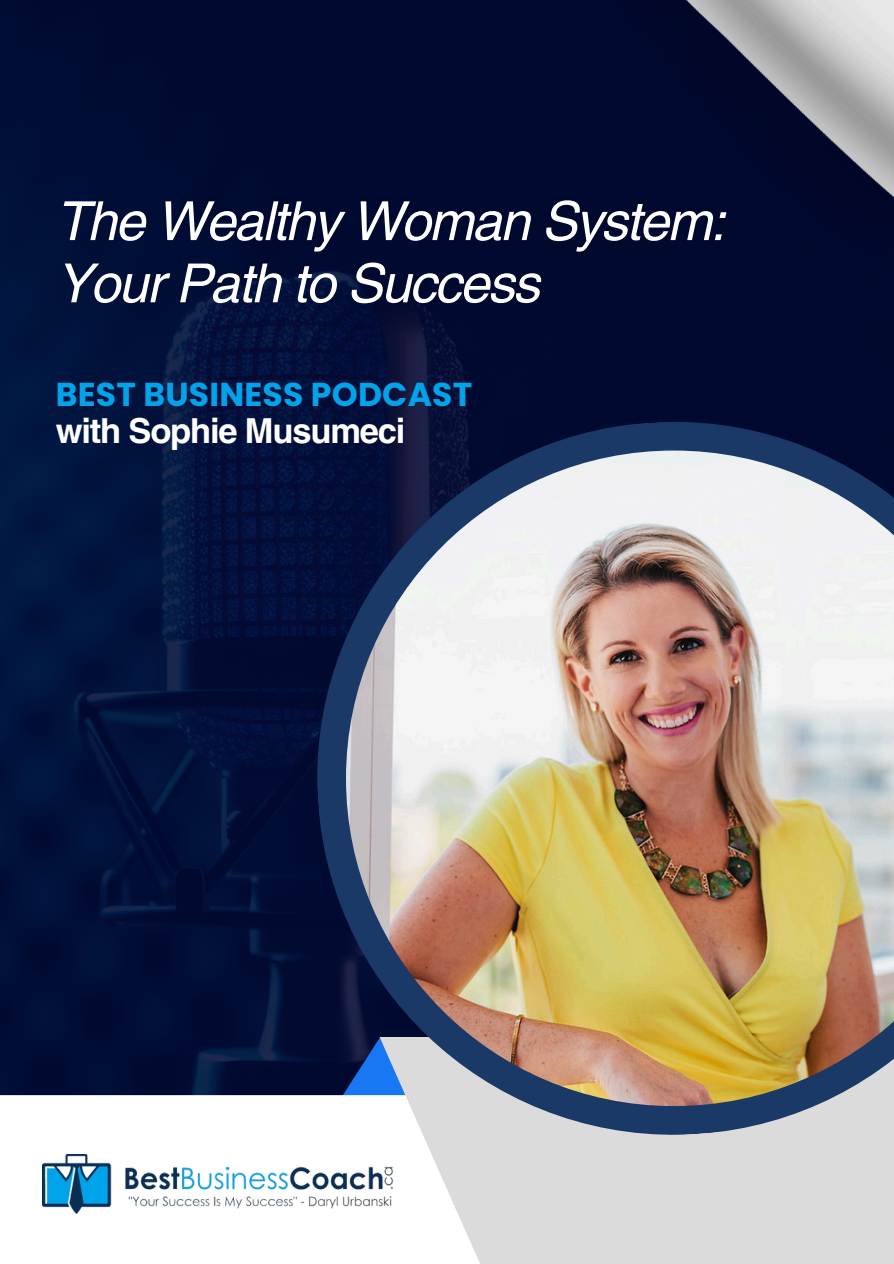
<style>
.page{position:relative;width:894px;height:1264px;background:#fff}
.page>*{position:absolute;margin:0;border:0;box-sizing:border-box;transform-origin:0 0}
.t1{font:italic 53.85px/62.2px "Helvetica LT Pro";letter-spacing:-.035em;color:#fff}
.t2{font:700 34.5px "Helvetica LT Pro";letter-spacing:-.035em;color:#fff}
.t3{font:700 33px "Poppins";letter-spacing:.005em;color:#03a3e9}
</style>
<div class="page">
<div style="left:0;top:0;width:893px;height:1263px;background:#000a34"></div>
<svg style="left:234px;top:1037px;width:63px;height:24px"></svg>
<div style="left:0;top:1095px;width:893px;height:168px;background:#fff"></div>
<div style="left:379px;top:1036px;width:514px;height:227px;background:#dbdbdb"></div>
<svg style="left:304px;top:409px;width:510px;height:738px"></svg>
<img style="left:42px;top:1154px;width:355px;height:59px">
<img style="left:658px;top:0;width:235px;height:217px">
<img style="left:346px;top:450px;width:547px;height:656px">
<p class="t1" style="left:56px;top:195px;width:670px">The Wealthy Woman System:<br>Your Path to Success</p>
<p class="t3" style="left:56px;top:371px;width:418px">BEST BUSINESS PODCAST</p>
<p class="t2" style="left:56px;top:418px;width:351px">with Sophie Musumeci</p>
</div>
